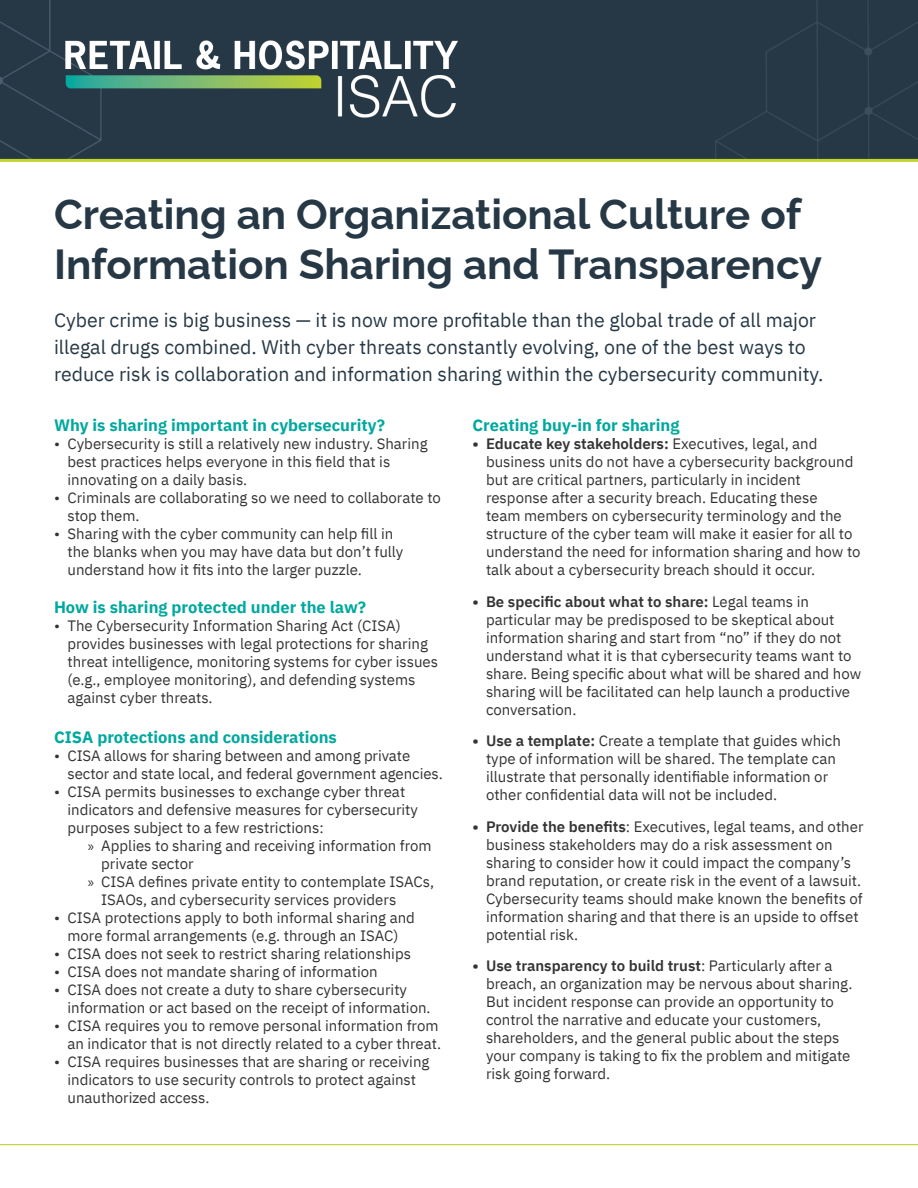
<style>
.page{position:relative;width:918px;height:1188px;background:#fff}
.page>*{position:absolute;margin:0;border:0;box-sizing:border-box;transform-origin:0 0}
.t1{font:100 42px/50.4px "Raleway";color:#263845}
.t2{font:19.5px/27px "IBM Plex Sans";color:#263845}
.subhead{font:700 16.5px "IBM Plex Sans";color:#00a89e}
.t3{font:15px/18px "IBM Plex Sans";color:#333}
.s1{font-family:"Myriad Pro"}
.s2{font-weight:600}
</style>
<div class="page">
<img style="left:0;top:0;width:918px;height:159px">
<hr style="left:0;top:1144px;width:918px;height:1px;background:#c2d42e">
<hr style="left:0;top:159px;width:918px;height:3px;background:#c2d42e">
<p class="t1" style="left:54px;top:184px;width:770px">Creating an Organizational Culture of<br>Information Sharing and Transparency</p>
<p class="t2" style="left:54px;top:305px;width:771px">Cyber crime is big business — it is now more profitable than the global trade of all major illegal drugs combined. With cyber threats constantly evolving, one of the best ways to reduce risk is collaboration and information sharing within the cybersecurity community.</p>
<p class="subhead" style="left:54px;top:412px;width:332px">Why is sharing important in cybersecurity?</p>
<p class="t3" style="left:68px;top:434px;width:362px;text-indent:-14px">• Cybersecurity is still a relatively new industry. Sharing best practices helps everyone in this field that is innovating on a daily basis.</p>
<p class="t3" style="left:68px;top:488px;width:375px;text-indent:-14px">• Criminals are collaborating so we need to collaborate to stop them.</p>
<p class="t3" style="left:68px;top:524px;width:337px;text-indent:-14px">• Sharing with the cyber community can help fill in the blanks when you may have data but don’t fully understand how it fits into the larger puzzle.</p>
<p class="subhead" style="left:54px;top:594px;width:314px">How is sharing protected under the law?</p>
<p class="t3" style="left:68px;top:616px;width:372px;text-indent:-14px">• The Cybersecurity Information Sharing Act (CISA) provides businesses with legal protections for sharing threat intelligence, monitoring systems for cyber issues (e.g., employee monitoring), and defending systems against cyber threats.</p>
<p class="subhead" style="left:54px;top:724px;width:284px">CISA protections and considerations</p>
<p class="t3" style="left:68px;top:745px;width:377px;text-indent:-14px">• CISA allows for sharing between and among private sector and state local, and federal government agencies.</p>
<p class="t3" style="left:68px;top:781px;width:352px;text-indent:-14px">• CISA permits businesses to exchange cyber threat indicators and defensive measures for cybersecurity purposes subject to a few restrictions:</p>
<p class="t3" style="left:101px;top:835px;width:332px;text-indent:-14px"><span class="s1">»</span> Applies to sharing and receiving information from private sector</p>
<p class="t3" style="left:101px;top:871px;width:335px;text-indent:-14px"><span class="s1">»</span> CISA defines private entity to contemplate ISACs,<br>ISAOs, and cybersecurity services providers</p>
<p class="t3" style="left:54px;top:907px;width:362px;text-align:center">• CISA protections apply to both informal sharing and more formal arrangements (e.g. through an ISAC)</p>
<p class="t3" style="left:54px;top:943px;width:359px">• CISA does not seek to restrict sharing relationships</p>
<p class="t3" style="left:54px;top:961px;width:325px">• CISA does not mandate sharing of information</p>
<p class="t3" style="left:68px;top:979px;width:365px;text-indent:-14px">• CISA does not create a duty to share cybersecurity information or act based on the receipt of information.</p>
<p class="t3" style="left:54px;top:1015px;width:389px;text-align:right">• CISA requires you to remove personal information from an indicator that is not directly related to a cyber threat.</p>
<p class="t3" style="left:68px;top:1051px;width:363px;text-indent:-14px">• CISA requires businesses that are sharing or receiving indicators to use security controls to protect against unauthorized access.</p>
<p class="subhead" style="left:472px;top:412px;width:209px">Creating buy-in for sharing</p>
<p class="t3" style="left:486px;top:434px;width:376px;text-indent:-14px"><span class="s2">• Educate key stakeholders:</span> Executives, legal, and business units do not have a cybersecurity background but are critical partners, particularly in incident response after a security breach. Educating these<br>team members on cybersecurity terminology and the structure of the cyber team will make it easier for all to understand the need for information sharing and how to talk about a cybersecurity breach should it occur.</p>
<p class="t3" style="left:486px;top:591px;width:377px;text-indent:-14px"><span class="s2">• Be specific about what to share:</span> Legal teams in particular may be predisposed to be skeptical about information sharing and start from “no” if they do not understand what it is that cybersecurity teams want to share. Being specific about what will be shared and how sharing will be facilitated can help launch a productive conversation.</p>
<p class="t3" style="left:486px;top:731px;width:357px;text-indent:-14px"><span class="s2">• Use a template:</span> Create a template that guides which type of information will be shared. The template can illustrate that personally identifiable information or other confidential data will not be included.</p>
<p class="t3" style="left:486px;top:816px;width:379px;text-indent:-14px"><span class="s2">• Provide the benefits</span>: Executives, legal teams, and other business stakeholders may do a risk assessment on sharing to consider how it could impact the company’s brand reputation, or create risk in the event of a lawsuit.<br>Cybersecurity teams should make known the benefits of information sharing and that there is an upside to offset potential risk.</p>
<p class="t3" style="left:486px;top:956px;width:368px;text-indent:-14px"><span class="s2">• Use transparency to build trust</span>: Particularly after a breach, an organization may be nervous about sharing.<br>But incident response can provide an opportunity to control the narrative and educate your customers, shareholders, and the general public about the steps your company is taking to fix the problem and mitigate risk going forward.</p>
</div>
